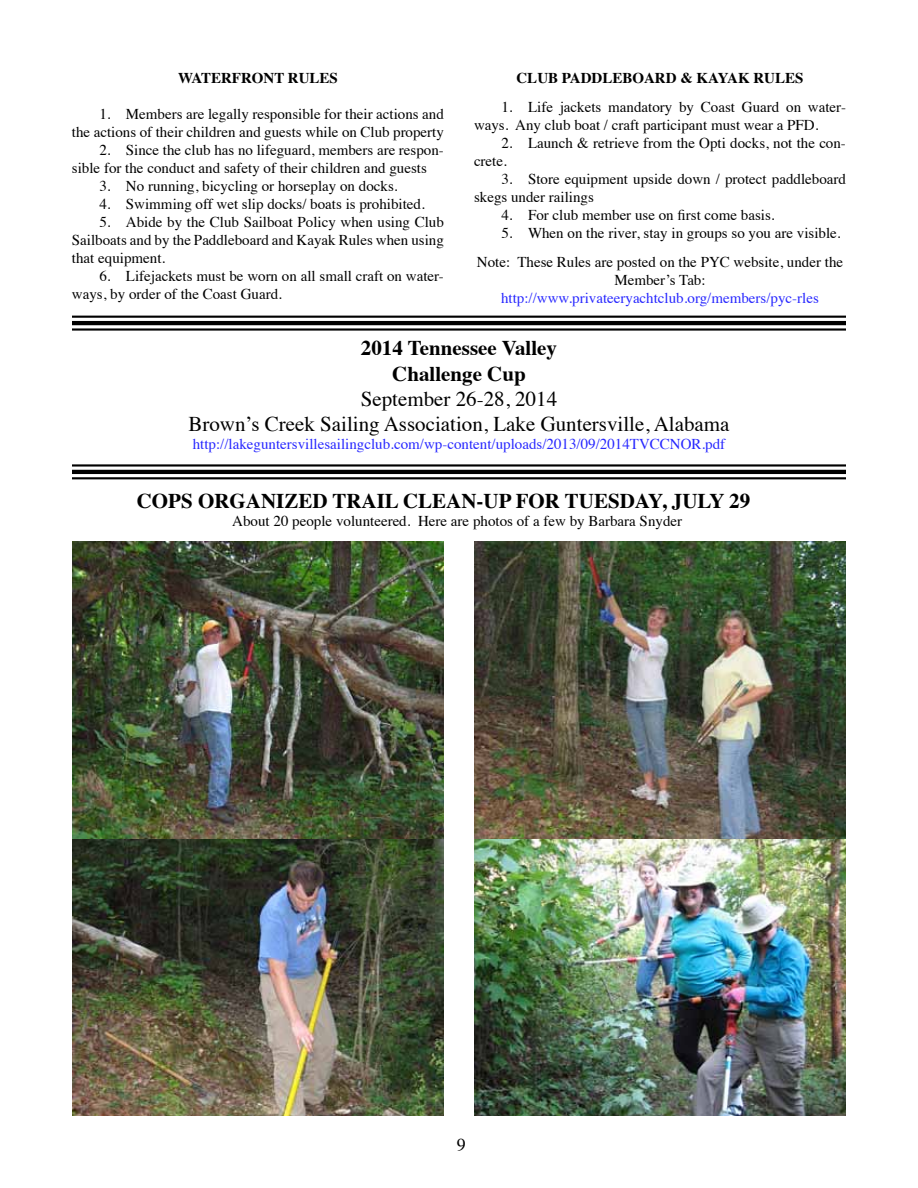
<style>
.page{position:relative;width:918px;height:1188px;background:#fff}
.page>*{position:absolute;margin:0;border:0;box-sizing:border-box;transform-origin:0 0}
.t1{font:700 21px/25.2px "Times";color:#000;text-align:center}
.t2{font:21px/25.2px "Times";color:#000;text-align:center}
.t3{font:18px "Times";color:#000}
.t4{font:15px/18px "Times";color:#000}
.t5{font:15px "Times";color:#2727ff}
.t6{font:700 15px "Times";color:#000}
</style>
<div class="page">
<hr style="left:72px;top:316px;width:774px;height:2px;background:#000">
<hr style="left:72px;top:321px;width:774px;height:4px;background:#000">
<hr style="left:72px;top:328px;width:774px;height:3px;background:#000">
<hr style="left:72px;top:464px;width:774px;height:3px;background:#000">
<hr style="left:72px;top:470px;width:774px;height:4px;background:#000">
<hr style="left:72px;top:477px;width:774px;height:2px;background:#000">
<img style="left:72px;top:542px;width:372px;height:574px">
<img style="left:474px;top:542px;width:372px;height:574px">
<p class="t6" style="left:178px;top:64px;width:161px">WATERFRONT RULES</p>
<p class="t4" style="left:72px;top:104px;width:374px;text-align:right">1. Members are legally responsible for their actions and<br>the actions of their children and guests while on Club property</p>
<p class="t4" style="left:72px;top:140px;width:373px;text-indent:27px">2. Since the club has no lifeguard, members are respon&shy;sible for the conduct and safety of their children and guests</p>
<p class="t4" style="left:99px;top:176px;width:300px">3. No running, bicycling or horseplay on docks.</p>
<p class="t4" style="left:99px;top:194px;width:327px">4. Swimming off wet slip docks/ boats is prohibited.</p>
<p class="t4" style="left:72px;top:212px;width:373px;text-align:justify;text-indent:27px">5. Abide by the Club Sailboat Policy when using Club Sailboats and by the Paddleboard and Kayak Rules when using that equipment.</p>
<p class="t4" style="left:72px;top:266px;width:373px;text-indent:27px">6. Lifejackets must be worn on all small craft on water&shy;ways, by order of the Coast Guard.</p>
<p class="t6" style="left:517px;top:64px;width:288px">CLUB PADDLEBOARD &amp; KAYAK RULES</p>
<p class="t4" style="left:474px;top:97px;width:374px;text-indent:27px">1. Life jackets mandatory by Coast Guard on water&shy;ways. Any club boat / craft participant must wear a PFD.</p>
<p class="t4" style="left:474px;top:133px;width:373px;text-indent:27px">2. Launch &amp; retrieve from the Opti docks, not the con&shy;crete.</p>
<p class="t4" style="left:474px;top:169px;width:374px;text-indent:27px">3. Store equipment upside down / protect paddleboard skegs under railings</p>
<p class="t4" style="left:501px;top:205px;width:275px">4. For club member use on first come basis.</p>
<p class="t4" style="left:477px;top:217px;width:368px;line-height:28.8px;text-align:right">5. When on the river, stay in groups so you are visible.<br>Note: These Rules are posted on the PYC website, under the</p>
<p class="t4" style="left:614px;top:270px;width:93px">Member’s Tab:</p>
<p class="t5" style="left:501px;top:284px;width:319px">http://www.privateeryachtclub.org/members/pyc-rles</p>
<h1 class="t1" style="left:361px;top:333px;width:198px">2014 Tennessee Valley<br>Challenge Cup</h1>
<h1 class="t2" style="left:188px;top:384px;width:543px">September 26-28, 2014<br>Brown’s Creek Sailing Association, Lake Guntersville, Alabama</h1>
<p class="t5" style="left:193px;top:430px;width:534px">http://lakeguntersvillesailingclub.com/wp-content/uploads/2013/09/2014TVCCNOR.pdf</p>
<h1 class="t1" style="left:137px;top:486px;width:615px">COPS ORGANIZED TRAIL CLEAN-UP FOR TUESDAY, JULY 29</h1>
<p class="t4" style="left:232px;top:511px;width:451px">About 20 people volunteered. Here are photos of a few by Barbara Snyder</p>
<p class="t3" style="left:457px;top:1128px;width:10px">9</p>
</div>
